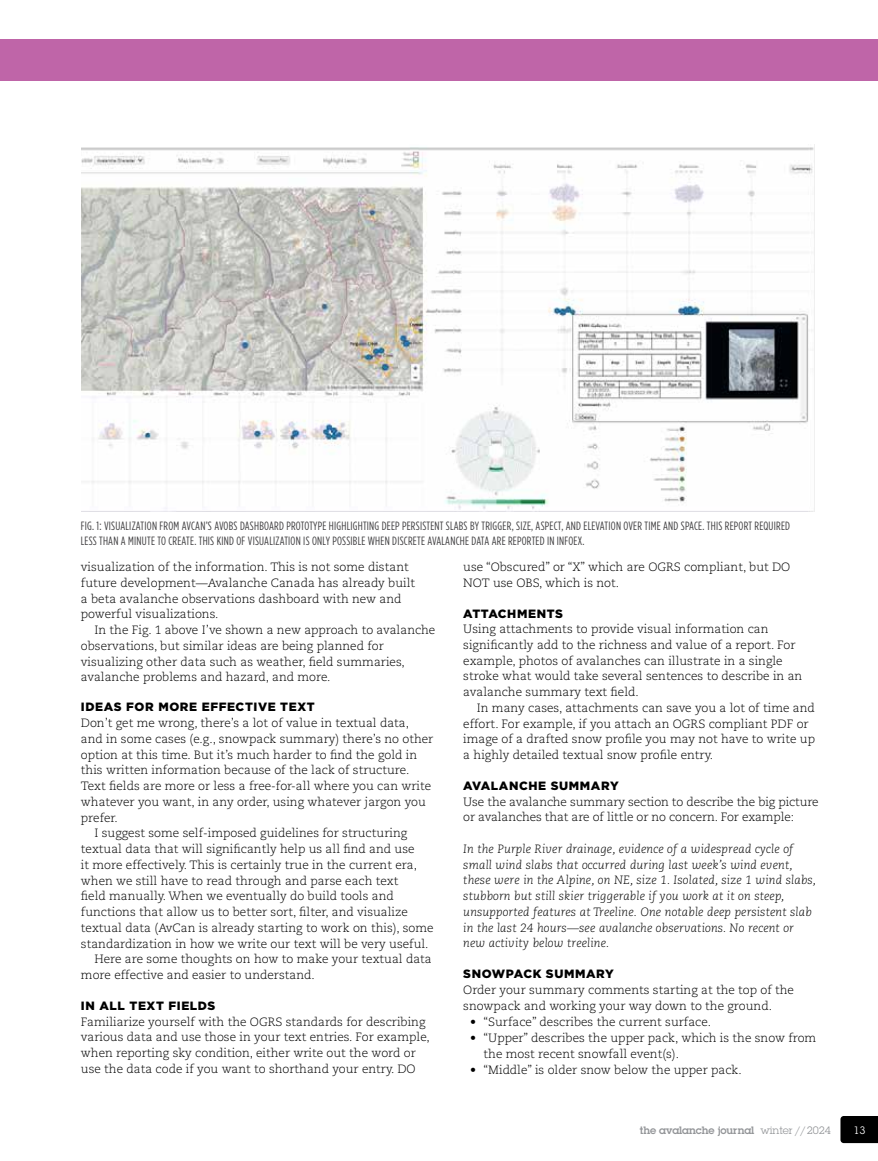
<style>
.page{position:relative;width:878px;height:1161px;background:#fff}
.page>*{position:absolute;margin:0;border:0;box-sizing:border-box;transform-origin:0 0}
.t1{font:300 12px/15.8px "Caecilia LT Std";color:#000}
.t2{font:italic 300 12px/15.8px "Caecilia LT Std";letter-spacing:.01em;color:#000}
.t3{font:12px/14.4px "Gotham Condensed";letter-spacing:.02em;color:#414042}
.t4{font:900 12px "Gotham";letter-spacing:.05em;color:#000}
.t5{font:600 10.5px "Lubalin Graph Std";letter-spacing:-.005em;color:#939598}
.t6{font:10.5px "Lubalin Graph Std";color:#fff}
.s1{font-weight:400}
</style>
<div class="page">
<svg style="left:840px;top:1116px;width:38px;height:27px"></svg>
<div style="left:0;top:40px;width:878px;height:41px;background:#bf65a8"></div>
<img style="left:82px;top:144px;width:733px;height:368px">
<p class="t3" style="left:81px;top:519px;width:710px">FIG. 1: VISUALIZATION FROM AVCAN’S AVOBS DASHBOARD PROTOTYPE HIGHLIGHTING DEEP PERSISTENT SLABS BY TRIGGER, SIZE, ASPECT, AND ELEVATION OVER TIME AND SPACE. THIS REPORT REQUIRED<br>LESS THAN A MINUTE TO CREATE. THIS KIND OF VISUALIZATION IS ONLY POSSIBLE WHEN DISCRETE AVALANCHE DATA ARE REPORTED IN INFOEX.</p>
<p class="t1" style="left:81px;top:559px;width:336px">visualization of the information. This is not some distant future development—Avalanche Canada has already built a beta avalanche observations dashboard with new and powerful visualizations.</p>
<p class="t1" style="left:81px;top:622px;width:356px;text-indent:14px">In the Fig. 1 above I’ve shown a new approach to avalanche observations, but similar ideas are being planned for visualizing other data such as weather, field summaries, avalanche problems and hazard, and more.</p>
<p class="t4" style="left:81px;top:700px;width:235px">IDEAS FOR MORE EFFECTIVE TEXT</p>
<p class="t1" style="left:81px;top:715px;width:330px">Don’t get me wrong, there’s a lot of value in textual data,</p>
<p class="t1" style="left:81px;top:731px;width:354px">and in some cases (e.g., snowpack summary) there’s no other</p>
<p class="t1" style="left:81px;top:747px;width:338px">option at this time. But it’s much harder to find the gold in</p>
<p class="t1" style="left:81px;top:763px;width:330px">this written information because of the lack of structure.</p>
<p class="t1" style="left:81px;top:778px;width:352px">Text fields are more or less a free-for-all where you can write</p>
<p class="t1" style="left:81px;top:794px;width:346px">whatever you want, in any order, using whatever jargon you</p>
<p class="t1" style="left:81px;top:810px;width:38px">prefer.</p>
<p class="t1" style="left:94px;top:826px;width:314px">I suggest some self-imposed guidelines for structuring</p>
<p class="t1" style="left:81px;top:841px;width:335px">textual data that will significantly help us all find and use</p>
<p class="t1" style="left:81px;top:857px;width:337px">it more effectively. This is certainly true in the current era,</p>
<p class="t1" style="left:81px;top:873px;width:319px">when we still have to read through and parse each text</p>
<p class="t1" style="left:81px;top:889px;width:314px">field manually. When we eventually do build tools and</p>
<p class="t1" style="left:81px;top:904px;width:328px">functions that allow us to better sort, filter, and visualize</p>
<p class="t1" style="left:81px;top:920px;width:354px">textual data (AvCan is already starting to work on this), some</p>
<p class="t1" style="left:81px;top:936px;width:349px">standardization in how we write our text will be very useful.</p>
<p class="t1" style="left:94px;top:952px;width:339px">Here are some thoughts on how to make your textual data</p>
<p class="t1" style="left:81px;top:967px;width:235px">more effective and easier to understand.</p>
<p class="t4" style="left:81px;top:999px;width:136px">IN ALL TEXT FIELDS</p>
<p class="t1" style="left:81px;top:1014px;width:350px">Familiarize yourself with the OGRS standards for describing various data and use those in your text entries. For example, when reporting sky condition, either write out the word or use the data code if you want to shorthand your entry. DO</p>
<p class="t1" style="left:463px;top:559px;width:328px">use “Obscured” or “X” which are OGRS compliant, but DO<br>NOT use OBS, which is not.</p>
<p class="t4" style="left:463px;top:606px;width:101px">ATTACHMENTS</p>
<p class="t1" style="left:463px;top:622px;width:340px">Using attachments to provide visual information can significantly add to the richness and value of a report. For example, photos of avalanches can illustrate in a single stroke what would take several sentences to describe in an avalanche summary text field.</p>
<p class="t1" style="left:463px;top:700px;width:353px;text-indent:14px">In many cases, attachments can save you a lot of time and effort. For example, if you attach an OGRS compliant PDF or image of a drafted snow profile you may not have to write up a highly detailed textual snow profile entry.</p>
<p class="t4" style="left:463px;top:779px;width:157px">AVALANCHE SUMMARY</p>
<p class="t1" style="left:463px;top:794px;width:357px">Use the avalanche summary section to describe the big picture or avalanches that are of little or no concern. For example:</p>
<p class="t2" style="left:463px;top:841px;width:354px">In the Purple River drainage, evidence of a widespread cycle of small wind slabs that occurred during last week’s wind event, these were in the Alpine, on NE, size 1. Isolated, size 1 wind slabs, stubborn but still skier triggerable if you work at it on steep, unsupported features at Treeline. One notable deep persistent slab in the last 24 hours—see avalanche observations. No recent or new activity below treeline.</p>
<p class="t4" style="left:463px;top:967px;width:152px">SNOWPACK SUMMARY</p>
<p class="t1" style="left:463px;top:982px;width:332px">Order your summary comments starting at the top of the snowpack and working your way down to the ground.</p>
<p class="t1" style="left:470px;top:1014px;width:242px">• “Surface” describes the current surface.</p>
<p class="t1" style="left:483px;top:1030px;width:334px;line-height:16.2px;text-indent:-14px">• “Upper” describes the upper pack, which is the snow from the most recent snowfall event(s).</p>
<p class="t1" style="left:470px;top:1063px;width:273px">• “Middle” is older snow below the upper pack.</p>
<p class="t5" style="left:640px;top:1123px;width:193px">the avalanche journal <span class="s1">winter // 2024</span></p>
<p class="t6" style="left:853px;top:1124px;width:14px">13</p>
</div>
